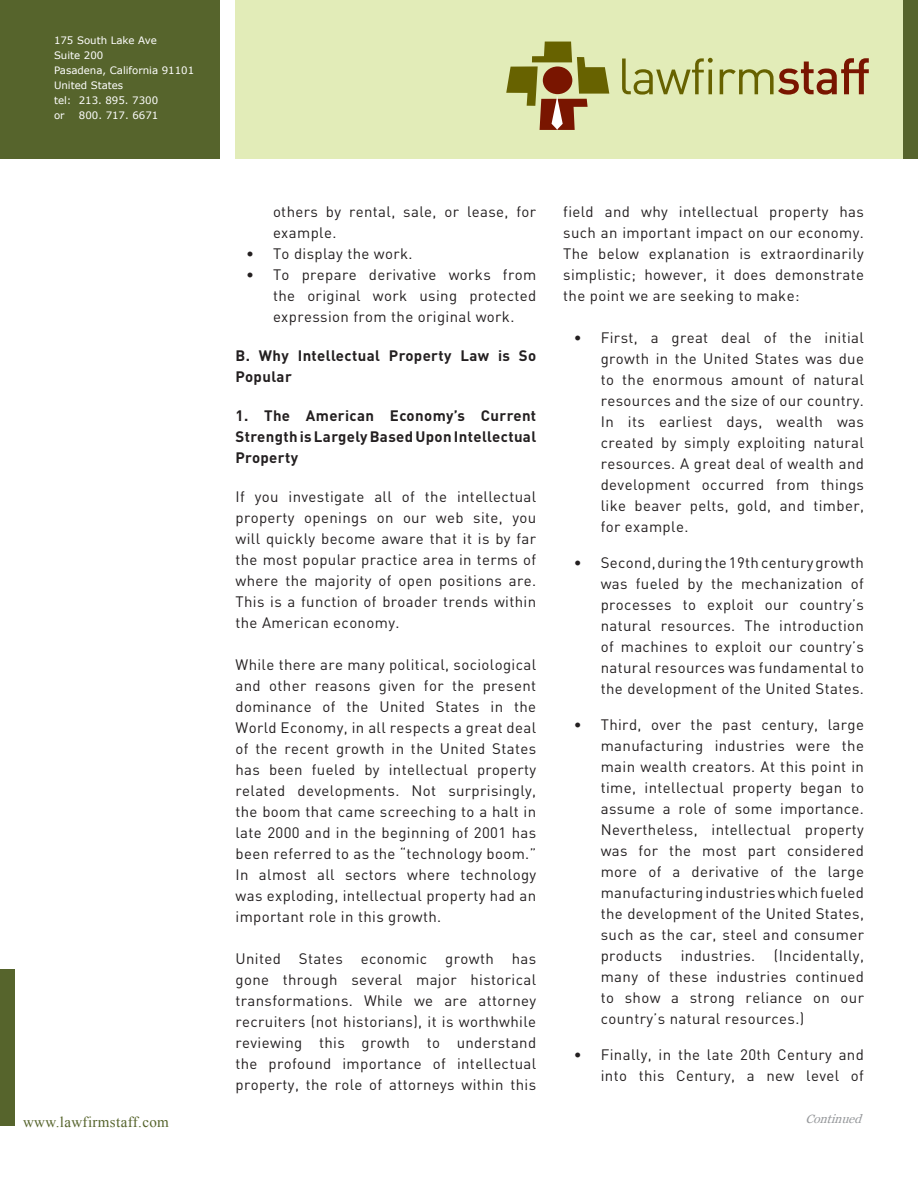
<style>
.page{position:relative;width:918px;height:1188px;background:#fff}
.page>*{position:absolute;margin:0;border:0;box-sizing:border-box;transform-origin:0 0}
.body_text{font:15px/21px "DIN";letter-spacing:.025em;color:#231f20;text-align:justify}
.body_text-2{font:700 15px/21px "DIN";letter-spacing:.025em;color:#231f20}
.t1{font:15px "Times New Roman";letter-spacing:.025em;color:#56642c}
.t2{font:italic 12px "Georgia";color:#97999c}
.t3{font:10.2px/15px "Verdana";color:#fff}
</style>
<div class="page">
<div style="left:0;top:0;width:220px;height:159px;background:#56642c"></div>
<div style="left:236px;top:0;width:667px;height:159px;background:#e2ecb8"></div>
<div style="left:903px;top:0;width:15px;height:159px;background:#56642c"></div>
<svg style="left:506px;top:42px;width:103px;height:88px"></svg>
<svg style="left:622px;top:58px;width:91px;height:37px"></svg>
<svg style="left:720px;top:58px;width:149px;height:37px"></svg>
<div style="left:0;top:969px;width:15px;height:157px;background:#56642c"></div>
<p class="t3" style="left:54px;top:32px;width:142px">175 South Lake Ave<br>Suite 200<br>Pasadena, California 91101<br>United States<br>tel: 213. 895. 7300<br>or</p>
<p class="t3" style="left:79px;top:107px;width:81px">800. 717. 6671</p>
<p class="body_text" style="left:273px;top:201px;width:265px">others by rental, sale, or lease, for example.</p>
<p class="body_text" style="left:273px;top:243px;width:141px">To display the work.</p>
<p class="body_text" style="left:273px;top:264px;width:265px">To prepare derivative works from the original work using protected expression from the original work.</p>
<p class="body_text-2" style="left:236px;top:344px;width:302px">B. Why Intellectual Property Law is So<br>Popular</p>
<p class="body_text-2" style="left:236px;top:404px;width:302px;text-align:justify">1. The American Economy’s Current Strength is Largely Based Upon Intellectual Property</p>
<p class="body_text" style="left:236px;top:486px;width:302px">If you investigate all of the intellectual property openings on our web site, you will quickly become aware that it is by far the most popular practice area in terms of where the majority of open positions are.<br>This is a function of broader trends within the American economy.</p>
<p class="body_text" style="left:236px;top:654px;width:302px">While there are many political, sociological and other reasons given for the present dominance of the United States in the World Economy, in all respects a great deal of the recent growth in the United States has been fueled by intellectual property related developments. Not surprisingly, the boom that came screeching to a halt in late 2000 and in the beginning of 2001 has been referred to as the “technology boom.” In almost all sectors where technology was exploding, intellectual property had an important role in this growth.</p>
<p class="body_text" style="left:236px;top:948px;width:302px">United States economic growth has gone through several major historical transformations. While we are attorney recruiters (not historians), it is worthwhile reviewing this growth to understand the profound importance of intellectual property, the role of attorneys within this</p>
<p class="body_text" style="left:246px;top:243px;width:9px">• •</p>
<p class="body_text" style="left:563px;top:201px;width:302px">field and why intellectual property has such an important impact on our economy.<br>The below explanation is extraordinarily simplistic; however, it does demonstrate the point we are seeking to make:</p>
<p class="body_text" style="left:601px;top:327px;width:265px">First, a great deal of the initial growth in the United States was due to the enormous amount of natural resources and the size of our country.<br>In its earliest days, wealth was created by simply exploiting natural resources. A great deal of wealth and development occurred from things like beaver pelts, gold, and timber, for example.</p>
<p class="body_text" style="left:601px;top:552px;width:265px">Second, during the 19th century growth was fueled by the mechanization of processes to exploit our country’s natural resources. The introduction of machines to exploit our country’s natural resources was fundamental to the development of the United States.</p>
<p class="body_text" style="left:601px;top:714px;width:265px">Third, over the past century, large manufacturing industries were the main wealth creators. At this point in time, intellectual property began to assume a role of some importance.<br>Nevertheless, intellectual property was for the most part considered more of a derivative of the large manufacturing industries which fueled the development of the United States, such as the car, steel and consumer products industries. (Incidentally, many of these industries continued to show a strong reliance on our country’s natural resources.)</p>
<p class="body_text" style="left:601px;top:1044px;width:265px">Finally, in the late 20th Century and into this Century, a new level of</p>
<p class="body_text" style="left:574px;top:327px;width:9px">•</p>
<p class="body_text" style="left:574px;top:552px;width:9px">•</p>
<p class="body_text" style="left:574px;top:714px;width:9px">•</p>
<p class="body_text" style="left:574px;top:1044px;width:9px">•</p>
<p class="t1" style="left:23px;top:1111px;width:147px">www.lawfirmstaff.com</p>
<p class="t2" style="left:805px;top:1112px;width:61px">Continued</p>
</div>
